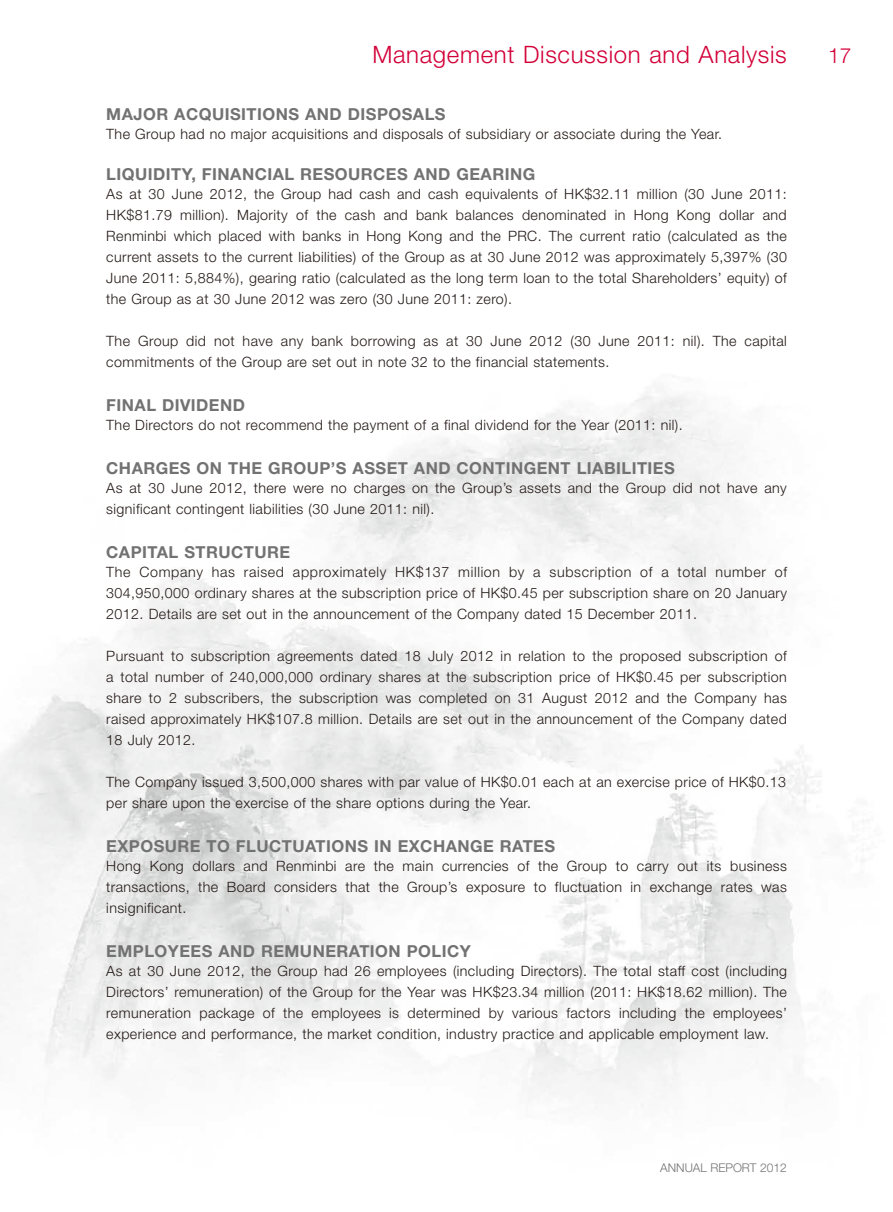
<style>
.page{position:relative;width:893px;height:1212px;background:#fff}
.page>*{position:absolute;margin:0;border:0;box-sizing:border-box;transform-origin:0 0}
.t1{font:300 24px "Helvetica Neue LT Std";letter-spacing:.03em;color:#d30038}
.t2{font:300 21px "Helvetica Neue LT Std";color:#d30038}
.t3{font:700 16.5px "Helvetica Neue LT Std";letter-spacing:.03em;color:#727272}
.t4{font:300 14.25px/21px "Helvetica Neue LT Std";letter-spacing:.03em;color:#231916;text-align:justify}
.t5{font:300 12px "Helvetica Neue LT Std";color:#727272}
</style>
<div class="page">
<img style="left:0;top:376px;width:868px;height:730px">
<h1 class="t1" style="left:372px;top:40px;width:416px">Management Discussion and Analysis</h1>
<h2 class="t2" style="left:828px;top:42px;width:25px">17</h2>
<p class="t3" style="left:106px;top:104px;width:341px">MAJOR ACQUISITIONS AND DISPOSALS</p>
<p class="t4" style="left:106px;top:123px;width:617px">The Group had no major acquisitions and disposals of subsidiary or associate during the Year.</p>
<p class="t3" style="left:106px;top:164px;width:430px">LIQUIDITY, FINANCIAL RESOURCES AND GEARING</p>
<p class="t4" style="left:106px;top:183px;width:682px">As at 30 June 2012, the Group had cash and cash equivalents of HK$32.11 million (30 June 2011:<br>HK$81.79 million). Majority of the cash and bank balances denominated in Hong Kong dollar and Renminbi which placed with banks in Hong Kong and the PRC. The current ratio (calculated as the current assets to the current liabilities) of the Group as at 30 June 2012 was approximately 5,397% (30<br>June 2011: 5,884%), gearing ratio (calculated as the long term loan to the total Shareholders’ equity) of the Group as at 30 June 2012 was zero (30 June 2011: zero).</p>
<p class="t4" style="left:106px;top:330px;width:682px">The Group did not have any bank borrowing as at 30 June 2012 (30 June 2011: nil). The capital commitments of the Group are set out in note 32 to the financial statements.</p>
<p class="t3" style="left:106px;top:395px;width:140px">FINAL DIVIDEND</p>
<p class="t4" style="left:106px;top:414px;width:578px">The Directors do not recommend the payment of a final dividend for the Year (2011: nil).</p>
<p class="t3" style="left:106px;top:458px;width:570px">CHARGES ON THE GROUP’S ASSET AND CONTINGENT LIABILITIES</p>
<p class="t4" style="left:106px;top:477px;width:682px">As at 30 June 2012, there were no charges on the Group’s assets and the Group did not have any significant contingent liabilities (30 June 2011: nil).</p>
<p class="t3" style="left:106px;top:542px;width:185px">CAPITAL STRUCTURE</p>
<p class="t4" style="left:106px;top:561px;width:682px">The Company has raised approximately HK$137 million by a subscription of a total number of 304,950,000 ordinary shares at the subscription price of HK$0.45 per subscription share on 20 January 2012. Details are set out in the announcement of the Company dated 15 December 2011.</p>
<p class="t4" style="left:106px;top:645px;width:682px">Pursuant to subscription agreements dated 18 July 2012 in relation to the proposed subscription of a total number of 240,000,000 ordinary shares at the subscription price of HK$0.45 per subscription share to 2 subscribers, the subscription was completed on 31 August 2012 and the Company has raised approximately HK$107.8 million. Details are set out in the announcement of the Company dated 18 July 2012.</p>
<p class="t4" style="left:106px;top:771px;width:681px">The Company issued 3,500,000 shares with par value of HK$0.01 each at an exercise price of HK$0.13 per share upon the exercise of the share options during the Year.</p>
<p class="t3" style="left:106px;top:836px;width:450px">EXPOSURE TO FLUCTUATIONS IN EXCHANGE RATES</p>
<p class="t4" style="left:106px;top:855px;width:682px">Hong Kong dollars and Renminbi are the main currencies of the Group to carry out its business transactions, the Board considers that the Group’s exposure to fluctuation in exchange rates was insignificant.</p>
<p class="t3" style="left:106px;top:941px;width:366px">EMPLOYEES AND REMUNERATION POLICY</p>
<p class="t4" style="left:106px;top:960px;width:682px">As at 30 June 2012, the Group had 26 employees (including Directors). The total staff cost (including Directors’ remuneration) of the Group for the Year was HK$23.34 million (2011: HK$18.62 million). The remuneration package of the employees is determined by various factors including the employees’ experience and performance, the market condition, industry practice and applicable employment law.</p>
<p class="t5" style="left:660px;top:1160px;width:128px">ANNUAL REPORT 2012</p>
</div>
